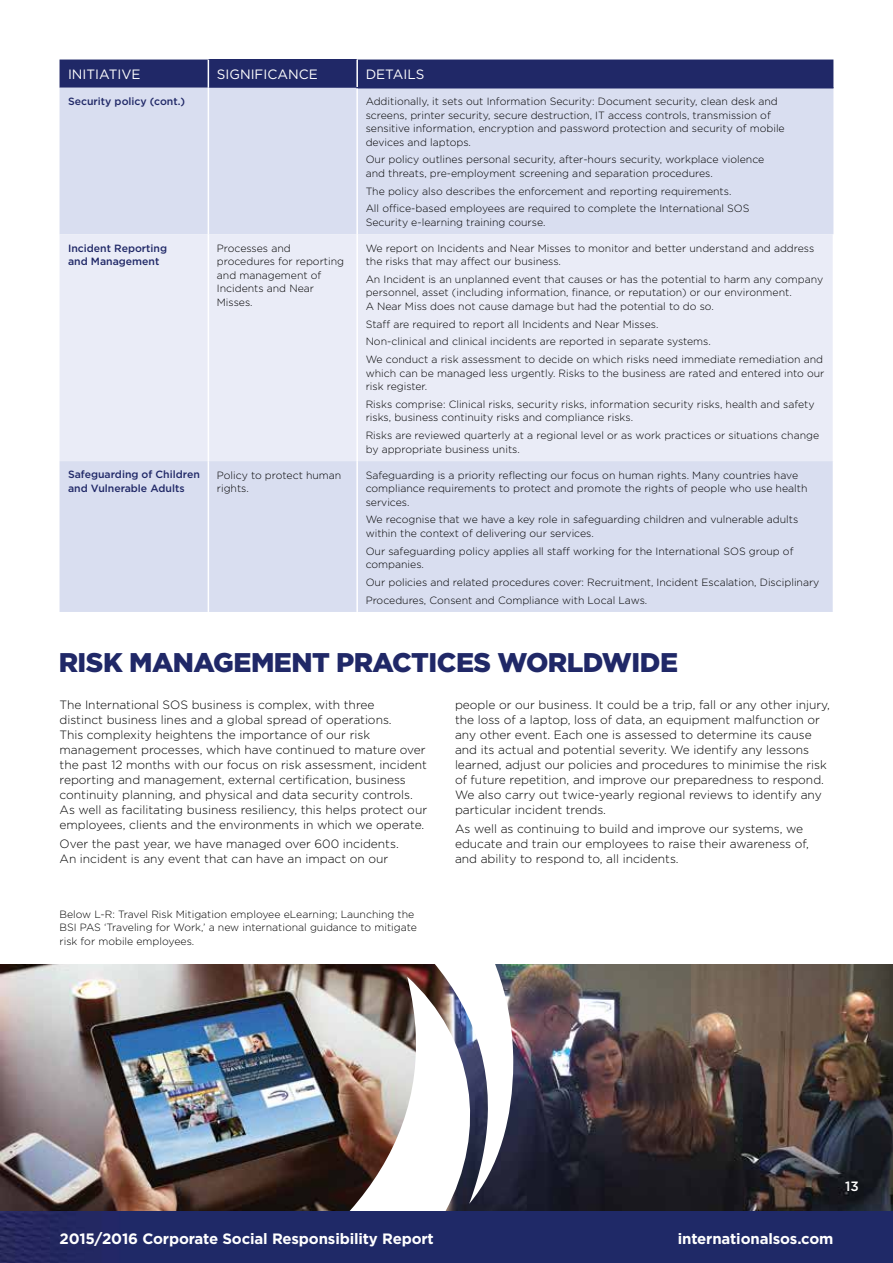
<style>
.page{position:relative;width:893px;height:1263px;background:#fff}
.page>*{position:absolute;margin:0;border:0;box-sizing:border-box;transform-origin:0 0}
.t1{font:900 27px "Gotham";letter-spacing:-.02em;color:#202867}
.t2{font:700 15px "Gotham";letter-spacing:-.01em;color:#fff}
.t3{font:13.5px "Gotham HTF";color:#fff}
.t4{font:500 13.5px "Gotham";color:#fff}
.t5{font:300 12px/15px "Gotham";color:#000}
.t6{font:300 10.5px/13.5px "Gotham";color:#000}
.t7{font:500 10.5px/13.5px "Gotham";color:#202867}
</style>
<div class="page">
<img style="left:514px;top:964px;width:379px;height:248px">
<img style="left:0;top:964px;width:514px;height:248px">
<div style="left:60px;top:88px;width:773px;height:146px;background:#d9def0"></div>
<div style="left:60px;top:234px;width:773px;height:227px;background:#eaecf7"></div>
<div style="left:60px;top:461px;width:773px;height:151px;background:#d9def0"></div>
<hr style="left:208px;top:88px;width:1px;height:146px;background:#fff">
<hr style="left:356px;top:88px;width:2px;height:146px;background:#fff">
<hr style="left:208px;top:234px;width:1px;height:227px;background:#fff">
<hr style="left:208px;top:461px;width:1px;height:151px;background:#fff">
<hr style="left:356px;top:234px;width:2px;height:227px;background:#fff">
<hr style="left:356px;top:461px;width:2px;height:151px;background:#fff">
<div style="left:60px;top:60px;width:773px;height:28px;background:#202867"></div>
<hr style="left:356px;top:60px;width:2px;height:27px;background:#fff">
<div style="left:0;top:1212px;width:893px;height:51px;background:#1f2967"></div>
<p class="t3" style="left:68px;top:67px;width:13px">INITIATIVE</p>
<p class="t3" style="left:217px;top:67px;width:18px">SIGNIFICANCE</p>
<p class="t3" style="left:366px;top:67px;width:20px">DETAILS</p>
<p class="t7" style="left:68px;top:94px;width:119px">Security policy (cont.)</p>
<p class="t6" style="left:366px;top:94px;width:421px">Additionally, it sets out Information Security: Document security, clean desk and screens, printer security, secure destruction, IT access controls, transmission of sensitive information, encryption and password protection and security of mobile devices and laptops.</p>
<p class="t6" style="left:366px;top:153px;width:400px">Our policy outlines personal security, after-hours security, workplace violence and threats, pre-employment screening and separation procedures.</p>
<p class="t6" style="left:366px;top:182px;width:385px;line-height:17.7px">The policy also describes the enforcement and reporting requirements.<br>All office-based employees are required to complete the International SOS</p>
<p class="t6" style="left:366px;top:215px;width:181px">Security e-learning training course.</p>
<p class="t7" style="left:68px;top:241px;width:101px">Incident Reporting and Management</p>
<p class="t6" style="left:217px;top:241px;width:129px">Processes and procedures for reporting and management of<br>Incidents and Near<br>Misses.</p>
<p class="t6" style="left:366px;top:241px;width:450px">We report on Incidents and Near Misses to monitor and better understand and address the risks that may affect our business.</p>
<p class="t6" style="left:366px;top:272px;width:459px">An Incident is an unplanned event that causes or has the potential to harm any company personnel, asset (including information, finance, or reputation) or our environment.<br>A Near Miss does not cause damage but had the potential to do so.</p>
<p class="t6" style="left:366px;top:315px;width:459px;line-height:17.7px">Staff are required to report all Incidents and Near Misses.<br>Non-clinical and clinical incidents are reported in separate systems.<br>We conduct a risk assessment to decide on which risks need immediate remediation and</p>
<p class="t6" style="left:366px;top:366px;width:460px">which can be managed less urgently. Risks to the business are rated and entered into our risk register.</p>
<p class="t6" style="left:366px;top:397px;width:450px">Risks comprise: Clinical risks, security risks, information security risks, health and safety risks, business continuity risks and compliance risks.</p>
<p class="t6" style="left:366px;top:429px;width:455px">Risks are reviewed quarterly at a regional level or as work practices or situations change by appropriate business units.</p>
<p class="t7" style="left:68px;top:468px;width:133px">Safeguarding of Children and Vulnerable Adults</p>
<p class="t6" style="left:217px;top:468px;width:126px">Policy to protect human rights.</p>
<p class="t6" style="left:366px;top:468px;width:443px">Safeguarding is a priority reflecting our focus on human rights. Many countries have compliance requirements to protect and promote the rights of people who use health services.</p>
<p class="t6" style="left:366px;top:513px;width:434px">We recognise that we have a key role in safeguarding children and vulnerable adults within the context of delivering our services.</p>
<p class="t6" style="left:366px;top:544px;width:429px">Our safeguarding policy applies all staff working for the International SOS group of companies.</p>
<p class="t6" style="left:366px;top:573px;width:455px;line-height:17.7px">Our policies and related procedures cover: Recruitment, Incident Escalation, Disciplinary<br>Procedures, Consent and Compliance with Local Laws.</p>
<h1 class="t1" style="left:59px;top:647px;width:621px">RISK MANAGEMENT PRACTICES WORLDWIDE</h1>
<p class="t5" style="left:60px;top:697px;width:369px">The International SOS business is complex, with three<br>distinct business lines and a global spread of operations.<br>This complexity heightens the importance of our risk management processes, which have continued to mature over the past 12 months with our focus on risk assessment, incident reporting and management, external certification, business continuity planning, and physical and data security controls.<br>As well as facilitating business resiliency, this helps protect our employees, clients and the environments in which we operate.</p>
<p class="t5" style="left:60px;top:836px;width:341px">Over the past year, we have managed over 600 incidents.<br>An incident is any event that can have an impact on our</p>
<p class="t6" style="left:60px;top:907px;width:359px">Below L-R: Travel Risk Mitigation employee eLearning; Launching the<br>BSI PAS ‘Traveling for Work,’ a new international guidance to mitigate risk for mobile employees.</p>
<p class="t5" style="left:455px;top:697px;width:377px">people or our business. It could be a trip, fall or any other injury, the loss of a laptop, loss of data, an equipment malfunction or any other event. Each one is assessed to determine its cause and its actual and potential severity. We identify any lessons learned, adjust our policies and procedures to minimise the risk of future repetition, and improve our preparedness to respond.<br>We also carry out twice-yearly regional reviews to identify any particular incident trends.</p>
<p class="t5" style="left:455px;top:821px;width:355px">As well as continuing to build and improve our systems, we educate and train our employees to raise their awareness of, and ability to respond to, all incidents.</p>
<p class="t4" style="left:845px;top:1179px;width:15px">13</p>
<h2 class="t2" style="left:60px;top:1230px;width:376px">2015/2016 Corporate Social Responsibility Report</h2>
<h2 class="t2" style="left:678px;top:1230px;width:157px">internationalsos.com</h2>
</div>
